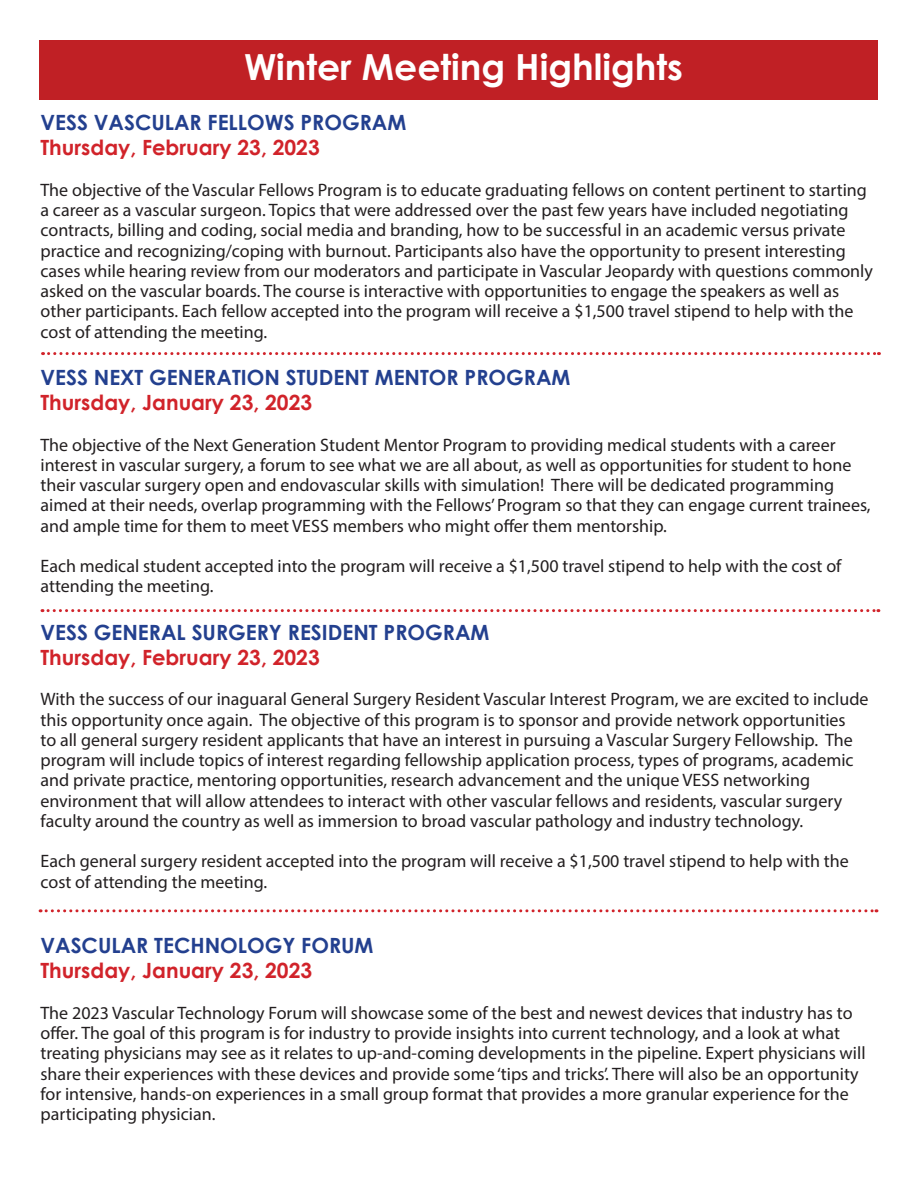
<style>
.page{position:relative;width:918px;height:1188px;background:#fff}
.page>*{position:absolute;margin:0;border:0;box-sizing:border-box;transform-origin:0 0}
.t1{font:700 36px "Century Gothic Pro";color:#fff}
.t2{font:700 21px "Century Gothic";color:#23408f}
.t3{font:700 21px "Century Gothic";color:#d1232a}
.t4{font:18px/20.2px "Myriad Pro";color:#231f20}
</style>
<div class="page">
<div style="left:39px;top:40px;width:838px;height:60px;background:#c02025"></div>
<svg style="left:43px;top:352px;width:836px;height:3px"></svg>
<svg style="left:42px;top:609px;width:837px;height:3px"></svg>
<svg style="left:40px;top:909px;width:837px;height:3px"></svg>
<h1 class="t1" style="left:244px;top:45px;width:440px">Winter Meeting Highlights</h1>
<p class="t2" style="left:40px;top:109px;width:367px">VESS VASCULAR FELLOWS PROGRAM</p>
<p class="t3" style="left:40px;top:135px;width:281px">Thursday, February 23, 2023</p>
<p class="t4" style="left:40px;top:179px;width:834px">The objective of the Vascular Fellows Program is to educate graduating fellows on content pertinent to starting a career as a vascular surgeon. Topics that were addressed over the past few years have included negotiating contracts, billing and coding, social media and branding, how to be successful in an academic versus private practice and recognizing/coping with burnout. Participants also have the opportunity to present interesting cases while hearing review from our moderators and participate in Vascular Jeopardy with questions commonly asked on the vascular boards. The course is interactive with opportunities to engage the speakers as well as other participants. Each fellow accepted into the program will receive a $1,500 travel stipend to help with the cost of attending the meeting.</p>
<p class="t2" style="left:40px;top:364px;width:531px">VESS NEXT GENERATION STUDENT MENTOR PROGRAM</p>
<p class="t3" style="left:40px;top:389px;width:273px">Thursday, January 23, 2023</p>
<p class="t4" style="left:40px;top:434px;width:832px">The objective of the Next Generation Student Mentor Program to providing medical students with a career interest in vascular surgery, a forum to see what we are all about, as well as opportunities for student to hone their vascular surgery open and endovascular skills with simulation! There will be dedicated programming aimed at their needs, overlap programming with the Fellows’ Program so that they can engage current trainees, and ample time for them to meet VESS members who might offer them mentorship.</p>
<p class="t4" style="left:40px;top:556px;width:802px">Each medical student accepted into the program will receive a $1,500 travel stipend to help with the cost of attending the meeting.</p>
<p class="t2" style="left:40px;top:619px;width:450px">VESS GENERAL SURGERY RESIDENT PROGRAM</p>
<p class="t3" style="left:40px;top:644px;width:281px">Thursday, February 23, 2023</p>
<p class="t4" style="left:40px;top:689px;width:830px">With the success of our inaguaral General Surgery Resident Vascular Interest Program, we are excited to include this opportunity once again. The objective of this program is to sponsor and provide network opportunities<br>to all general surgery resident applicants that have an interest in pursuing a Vascular Surgery Fellowship. The program will include topics of interest regarding fellowship application process, types of programs, academic and private practice, mentoring opportunities, research advancement and the unique VESS networking environment that will allow attendees to interact with other vascular fellows and residents, vascular surgery faculty around the country as well as immersion to broad vascular pathology and industry technology.</p>
<p class="t4" style="left:40px;top:851px;width:810px">Each general surgery resident accepted into the program will receive a $1,500 travel stipend to help with the cost of attending the meeting.</p>
<p class="t2" style="left:40px;top:932px;width:335px">VASCULAR TECHNOLOGY FORUM</p>
<p class="t3" style="left:40px;top:958px;width:273px">Thursday, January 23, 2023</p>
<p class="t4" style="left:40px;top:1003px;width:827px">The 2023 Vascular Technology Forum will showcase some of the best and newest devices that industry has to offer. The goal of this program is for industry to provide insights into current technology, and a look at what treating physicians may see as it relates to up-and-coming developments in the pipeline. Expert physicians will share their experiences with these devices and provide some ‘tips and tricks’. There will also be an opportunity for intensive, hands-on experiences in a small group format that provides a more granular experience for the participating physician.</p>
</div>
